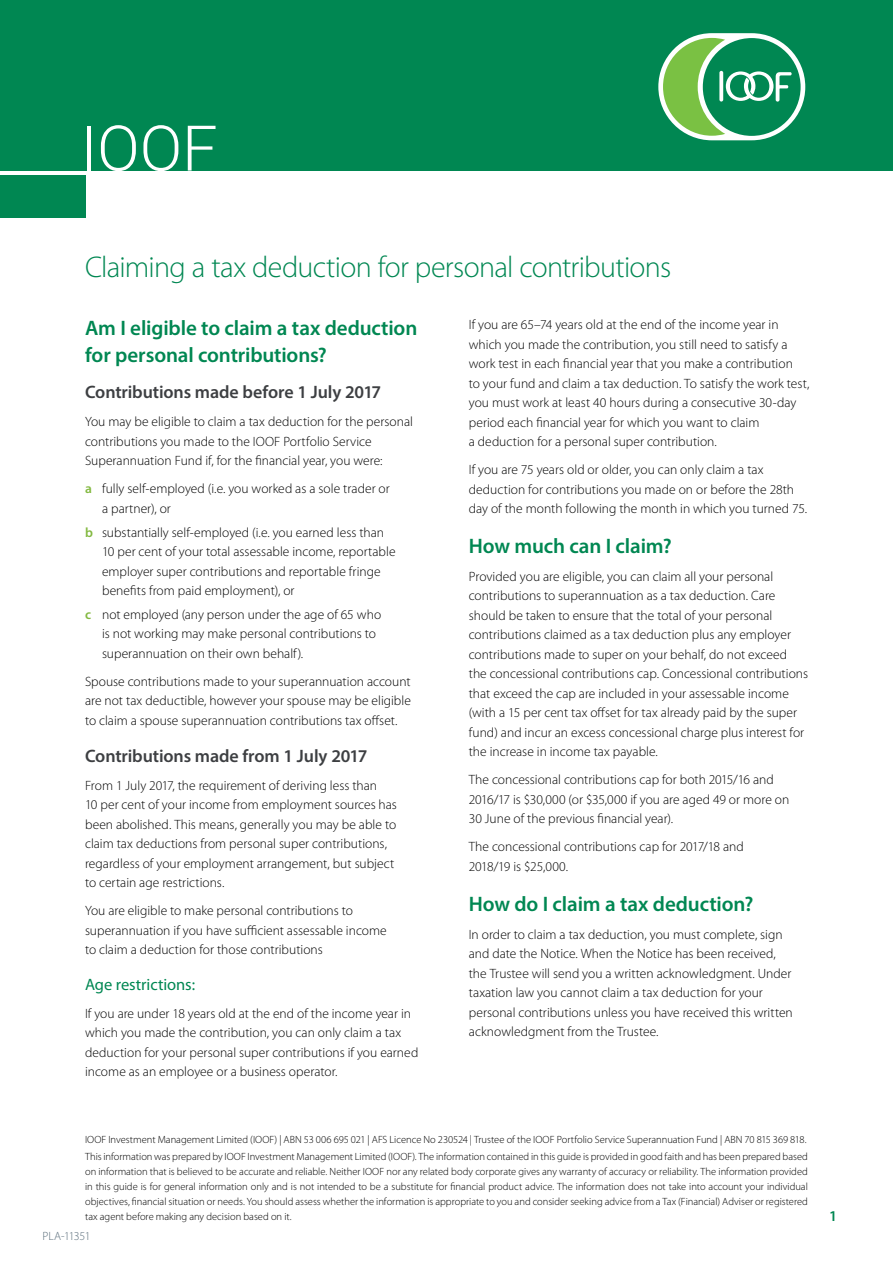
<style>
.page{position:relative;width:893px;height:1263px;background:#fff}
.page>*{position:absolute;margin:0;border:0;box-sizing:border-box;transform-origin:0 0}
.t1{font:300 63px "Roboto";color:#fff}
.t2{font:300 30px "Myriad Pro";letter-spacing:-.025em;color:#008752}
.t3{font:600 21px/27px "Myriad Pro";letter-spacing:-.005em;color:#008752}
.t4{font:600 18px "Myriad Pro";letter-spacing:-.005em;color:#3d3f42}
.t5{font:16.5px "Myriad Pro";letter-spacing:-.005em;color:#008752}
.t6{font:600 15px "Myriad Pro";color:#008752}
.t7{font:300 13.5px/19.5px "Myriad Pro";color:#000}
.t8{font:300 12px "Myriad Pro";letter-spacing:-.035em;color:#5c6f7c}
.t9{font:300 10.5px/15px "Myriad Pro";color:#000}
.s1{font-weight:600;color:#83b941}
</style>
<div class="page">
<div style="left:0;top:175px;width:86px;height:42px;background:#008752"></div>
<div style="left:0;top:0;width:893px;height:170px;background:#008752"></div>
<div style="left:658px;top:33px;width:147px;height:107px;background:#fff;border-radius:54px"></div>
<div style="left:703px;top:38px;width:98px;height:98px;background:#008752;border-radius:50%"></div>
<svg style="left:663px;top:38px;width:129px;height:98px"></svg>
<h1 class="t1" style="left:81px;top:104px;width:138px">IOOF</h1>
<h2 class="t2" style="left:85px;top:249px;width:588px">Claiming a tax deduction for personal contributions</h2>
<h3 class="t3" style="left:85px;top:314px;width:334px">Am I eligible to claim a tax deduction for personal contributions?</h3>
<h3 class="t4" style="left:85px;top:381px;width:298px">Contributions made before 1 July 2017</h3>
<p class="t7" style="left:85px;top:412px;width:329px">You may be eligible to claim a tax deduction for the personal contributions you made to the IOOF Portfolio Service<br>Superannuation Fund if, for the financial year, you were:</p>
<p class="t7" style="left:102px;top:479px;width:289px;text-indent:-17px"><span class="s1">a</span> fully self-employed (i.e. you worked as a sole trader or a partner), or</p>
<p class="t7" style="left:102px;top:522px;width:295px;text-indent:-17px"><span class="s1">b</span> substantially self-employed (i.e. you earned less than 10 per cent of your total assessable income, reportable employer super contributions and reportable fringe benefits from paid employment), or</p>
<p class="t7" style="left:102px;top:604px;width:281px;text-indent:-17px"><span class="s1">c</span> not employed (any person under the age of 65 who is not working may make personal contributions to superannuation on their own behalf).</p>
<p class="t7" style="left:85px;top:671px;width:327px;text-align:justify">Spouse contributions made to your superannuation account are not tax deductible, however your spouse may be eligible to claim a spouse superannuation contributions tax offset.</p>
<h3 class="t4" style="left:85px;top:744px;width:284px">Contributions made from 1 July 2017</h3>
<p class="t7" style="left:85px;top:775px;width:313px">From 1 July 2017, the requirement of deriving less than<br>10 per cent of your income from employment sources has been abolished. This means, generally you may be able to claim tax deductions from personal super contributions, regardless of your employment arrangement, but subject to certain age restrictions.</p>
<p class="t7" style="left:85px;top:901px;width:303px">You are eligible to make personal contributions to superannuation if you have sufficient assessable income to claim a deduction for those contributions</p>
<p class="t5" style="left:85px;top:974px;width:112px">Age restrictions:</p>
<p class="t7" style="left:85px;top:1003px;width:335px">If you are under 18 years old at the end of the income year in which you made the contribution, you can only claim a tax deduction for your personal super contributions if you earned income as an employee or a business operator.</p>
<p class="t7" style="left:469px;top:315px;width:342px">If you are 65–74 years old at the end of the income year in which you made the contribution, you still need to satisfy a work test in each financial year that you make a contribution<br>to your fund and claim a tax deduction. To satisfy the work test, you must work at least 40 hours during a consecutive 30-day period each financial year for which you want to claim<br>a deduction for a personal super contribution.</p>
<p class="t7" style="left:469px;top:460px;width:340px">If you are 75 years old or older, you can only claim a tax deduction for contributions you made on or before the 28th day of the month following the month in which you turned 75.</p>
<h3 class="t3" style="left:469px;top:532px;width:204px">How much can I claim?</h3>
<p class="t7" style="left:469px;top:566px;width:341px">Provided you are eligible, you can claim all your personal contributions to superannuation as a tax deduction. Care should be taken to ensure that the total of your personal contributions claimed as a tax deduction plus any employer contributions made to super on your behalf, do not exceed the concessional contributions cap. Concessional contributions that exceed the cap are included in your assessable income (with a 15 per cent tax offset for tax already paid by the super fund) and incur an excess concessional charge plus interest for the increase in income tax payable.</p>
<p class="t7" style="left:469px;top:770px;width:322px">The concessional contributions cap for both 2015/16 and<br>2016/17 is $30,000 (or $35,000 if you are aged 49 or more on<br>30 June of the previous financial year).</p>
<p class="t7" style="left:469px;top:837px;width:276px">The concessional contributions cap for 2017/18 and<br>2018/19 is $25,000.</p>
<h3 class="t3" style="left:469px;top:889px;width:286px">How do I claim a tax deduction?</h3>
<p class="t7" style="left:469px;top:924px;width:325px">In order to claim a tax deduction, you must complete, sign and date the Notice. When the Notice has been received, the Trustee will send you a written acknowledgment. Under taxation law you cannot claim a tax deduction for your personal contributions unless you have received this written acknowledgment from the Trustee.</p>
<p class="t9" style="left:85px;top:1131px;width:724px;line-height:17.1px">IOOF Investment Management Limited (IOOF) | ABN 53 006 695 021 | AFS Licence No 230524 | Trustee of the IOOF Portfolio Service Superannuation Fund | ABN 70 815 369 818.<br>This information was prepared by IOOF Investment Management Limited (IOOF). The information contained in this guide is provided in good faith and has been prepared based</p>
<p class="t9" style="left:85px;top:1164px;width:724px;text-align:justify">on information that is believed to be accurate and reliable. Neither IOOF nor any related body corporate gives any warranty of accuracy or reliability. The information provided in this guide is for general information only and is not intended to be a substitute for financial product advice. The information does not take into account your individual objectives, financial situation or needs. You should assess whether the information is appropriate to you and consider seeking advice from a Tax (Financial) Adviser or registered tax agent before making any decision based on it.</p>
<p class="t8" style="left:43px;top:1229px;width:50px">PLA-11351</p>
<p class="t6" style="left:829px;top:1206px;width:10px">1</p>
</div>
